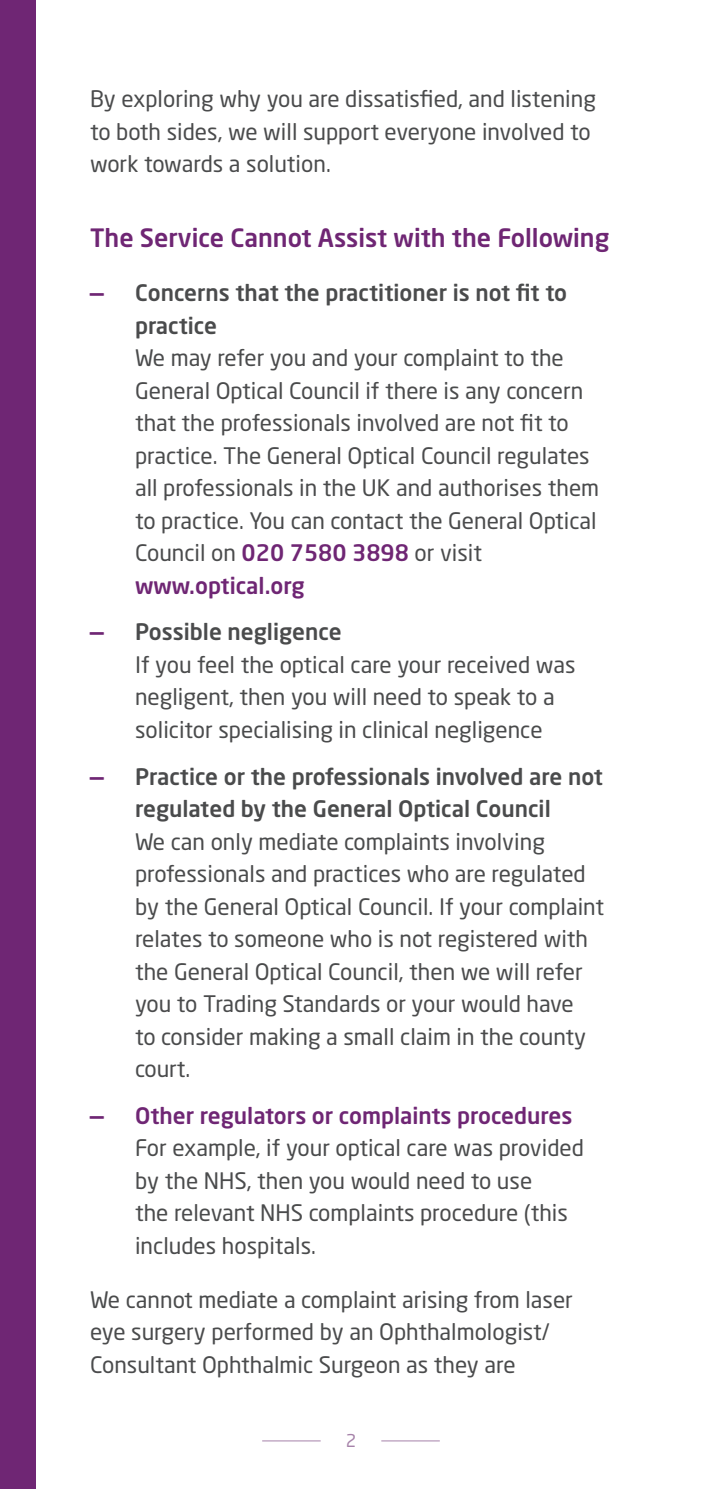
<style>
.page{position:relative;width:702px;height:1489px;background:#fff}
.page>*{position:absolute;margin:0;border:0;box-sizing:border-box;transform-origin:0 0}
.t1{font:500 25px "Neo Sans Std";color:#6f2674}
.t2{font:22.5px/32.5px "Neo Sans Std";color:#4a4b4c}
.t3{font:500 22.5px/32.5px "Neo Sans Std";color:#4a4b4c}
.t4{font:17.5px "Neo Sans Std";color:#a682a9}
.s1{font-weight:700;color:#6f2674}
.s2{font-weight:500;color:#6f2674}
.s3{font-weight:500}
</style>
<div class="page">
<hr style="left:262px;top:1440px;width:58px;height:1px;background:#a682a9">
<hr style="left:381px;top:1440px;width:59px;height:1px;background:#a682a9">
<div style="left:0;top:0;width:35px;height:1488px;background:#6f2674"></div>
<p class="t2" style="left:90px;top:82px;width:507px">By exploring why you are dissatisfied, and listening to both sides, we will support everyone involved to work towards a solution.</p>
<p class="t1" style="left:90px;top:222px;width:521px">The Service Cannot Assist with the Following</p>
<p class="t3" style="left:135px;top:276px;width:433px;text-indent:-45px"><span class="s1">—</span> Concerns that the practitioner is not fit to practice</p>
<p class="t2" style="left:135px;top:341px;width:465px">We may refer you and your complaint to the General Optical Council if there is any concern that the professionals involved are not fit to practice. The General Optical Council regulates all professionals in the UK and authorises them to practice. You can contact the General Optical Council on <span class="s2">020 7580 3898</span> or visit <span class="s2">www.optical.org</span></p>
<p class="t2" style="left:135px;top:615px;width:442px;text-indent:-45px"><span class="s1">—</span> <span class="s3">Possible negligence<br></span>If you feel the optical care your received was negligent, then you will need to speak to a solicitor specialising in clinical negligence</p>
<p class="t3" style="left:90px;top:759px;width:514px;text-align:center"><span class="s1">—</span> Practice or the professionals involved are not regulated by the General Optical Council</p>
<p class="t2" style="left:135px;top:824px;width:470px">We can only mediate complaints involving professionals and practices who are regulated by the General Optical Council. If your complaint relates to someone who is not registered with the General Optical Council, then we will refer you to Trading Standards or your would have<br>to consider making a small claim in the county court.</p>
<p class="t2" style="left:135px;top:1098px;width:450px;text-indent:-45px"><span class="s1">—</span> <span class="s2">Other regulators or complaints procedures </span>For example, if your optical care was provided by the NHS, then you would need to use<br>the relevant NHS complaints procedure (this includes hospitals.</p>
<p class="t2" style="left:90px;top:1282px;width:484px">We cannot mediate a complaint arising from laser eye surgery performed by an Ophthalmologist/<br>Consultant Ophthalmic Surgeon as they are</p>
<p class="t4" style="left:345px;top:1429px;width:12px">2</p>
</div>
